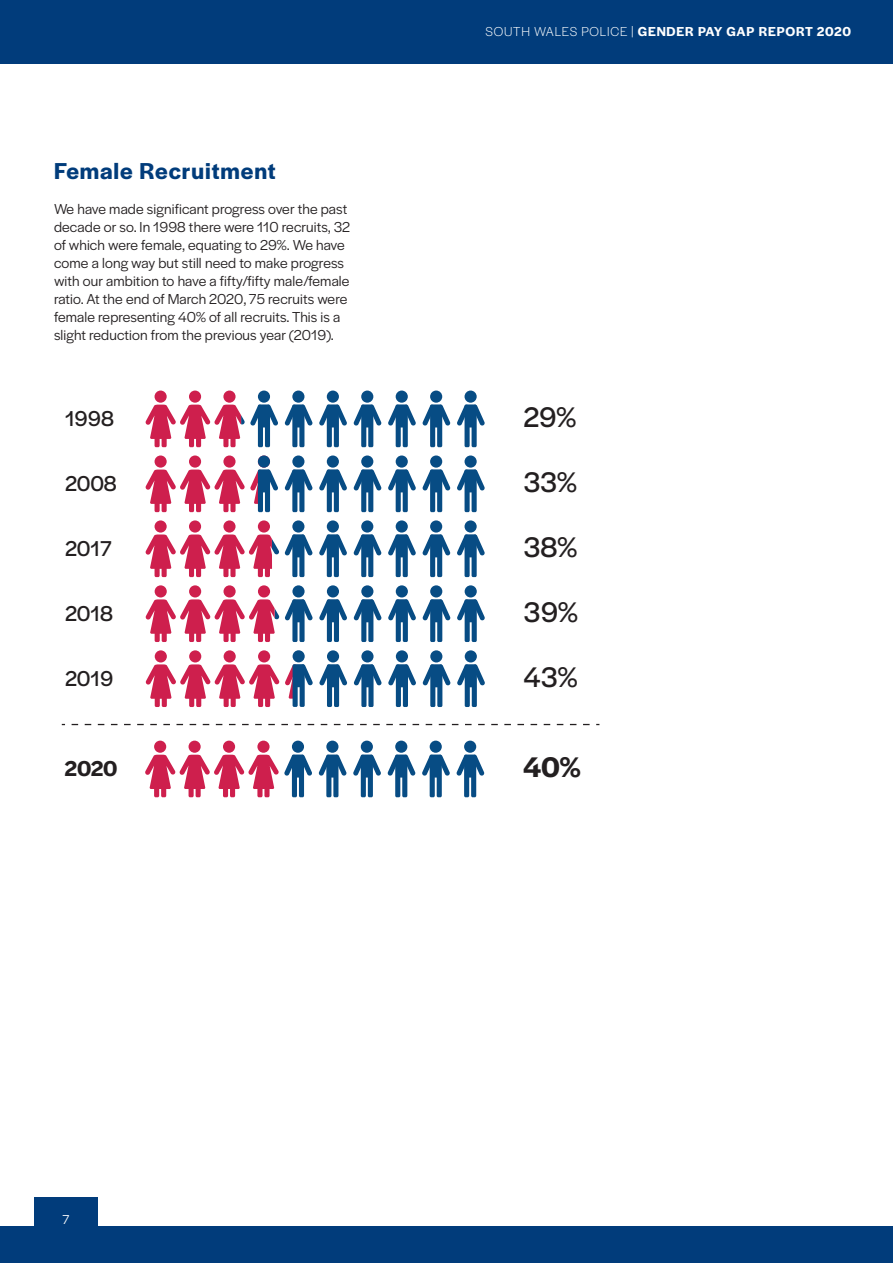
<style>
.page{position:relative;width:893px;height:1263px;background:#fff}
.page>*{position:absolute;margin:0;border:0;box-sizing:border-box;transform-origin:0 0}
.t1{font:29.55px/64.9px "Halyard Display";color:#231f20;text-align:justify}
.t2{font:600 29.55px "Halyard Display";color:#231f20}
.t3{font:600 24px "Halyard Display";letter-spacing:.04em;color:#013c7b}
.t4{font:22.35px "Halyard Display";color:#231f20}
.t5{font:600 22.35px "Halyard Display";color:#231f20}
.content{font:15px/18px "Halyard Display";letter-spacing:.01em;color:#231f20}
.t6{font:600 13.5px "Halyard Display";letter-spacing:.055em;color:#fff}
.t7{font:13.5px "Halyard Display";color:#fff}
.s1{font-weight:300}
</style>
<div class="page">
<div style="left:0;top:1226px;width:893px;height:37px;background:#013c7b"></div>
<div style="left:34px;top:1197px;width:64px;height:66px;background:#013c7b"></div>
<div style="left:0;top:0;width:893px;height:64px;background:#013c7b"></div>
<div style="left:293px;top:650px;width:12px;height:12px;background:#074c84;border-radius:50%"></div>
<svg style="left:285px;top:664px;width:28px;height:43px"></svg>
<div style="left:155px;top:391px;width:12px;height:12px;background:#ce1f4d;border-radius:50%"></div>
<div style="left:189px;top:391px;width:12px;height:12px;background:#ce1f4d;border-radius:50%"></div>
<div style="left:155px;top:455px;width:12px;height:13px;background:#ce1f4d;border-radius:50%"></div>
<div style="left:189px;top:455px;width:12px;height:13px;background:#ce1f4d;border-radius:50%"></div>
<svg style="left:223px;top:455px;width:13px;height:13px"></svg>
<div style="left:155px;top:520px;width:12px;height:13px;background:#ce1f4d;border-radius:50%"></div>
<div style="left:189px;top:520px;width:12px;height:13px;background:#ce1f4d;border-radius:50%"></div>
<svg style="left:223px;top:520px;width:13px;height:13px"></svg>
<div style="left:258px;top:520px;width:12px;height:13px;background:#ce1f4d;border-radius:50%"></div>
<div style="left:258px;top:391px;width:12px;height:12px;background:#074c84;border-radius:50%"></div>
<div style="left:292px;top:391px;width:12px;height:12px;background:#074c84;border-radius:50%"></div>
<svg style="left:284px;top:404px;width:29px;height:43px"></svg>
<div style="left:327px;top:391px;width:12px;height:12px;background:#074c84;border-radius:50%"></div>
<svg style="left:319px;top:404px;width:28px;height:43px"></svg>
<div style="left:361px;top:391px;width:12px;height:12px;background:#074c84;border-radius:50%"></div>
<svg style="left:353px;top:404px;width:29px;height:43px"></svg>
<div style="left:396px;top:391px;width:12px;height:12px;background:#074c84;border-radius:50%"></div>
<svg style="left:388px;top:404px;width:28px;height:43px"></svg>
<div style="left:430px;top:391px;width:12px;height:12px;background:#074c84;border-radius:50%"></div>
<svg style="left:422px;top:404px;width:29px;height:43px"></svg>
<div style="left:465px;top:391px;width:12px;height:12px;background:#074c84;border-radius:50%"></div>
<svg style="left:457px;top:404px;width:28px;height:43px"></svg>
<div style="left:258px;top:455px;width:12px;height:13px;background:#074c84;border-radius:50%"></div>
<svg style="left:145px;top:469px;width:133px;height:43px"></svg>
<div style="left:292px;top:455px;width:12px;height:13px;background:#074c84;border-radius:50%"></div>
<svg style="left:284px;top:469px;width:29px;height:43px"></svg>
<div style="left:327px;top:455px;width:12px;height:13px;background:#074c84;border-radius:50%"></div>
<svg style="left:319px;top:469px;width:28px;height:43px"></svg>
<div style="left:361px;top:455px;width:12px;height:13px;background:#074c84;border-radius:50%"></div>
<svg style="left:353px;top:469px;width:29px;height:43px"></svg>
<div style="left:396px;top:455px;width:12px;height:13px;background:#074c84;border-radius:50%"></div>
<svg style="left:388px;top:469px;width:28px;height:43px"></svg>
<div style="left:430px;top:455px;width:12px;height:13px;background:#074c84;border-radius:50%"></div>
<svg style="left:422px;top:469px;width:29px;height:43px"></svg>
<div style="left:465px;top:455px;width:12px;height:13px;background:#074c84;border-radius:50%"></div>
<svg style="left:457px;top:469px;width:28px;height:43px"></svg>
<div style="left:292px;top:520px;width:12px;height:13px;background:#074c84;border-radius:50%"></div>
<svg style="left:145px;top:534px;width:168px;height:43px"></svg>
<div style="left:327px;top:520px;width:12px;height:13px;background:#074c84;border-radius:50%"></div>
<svg style="left:319px;top:534px;width:28px;height:43px"></svg>
<div style="left:361px;top:520px;width:12px;height:13px;background:#074c84;border-radius:50%"></div>
<svg style="left:353px;top:534px;width:29px;height:43px"></svg>
<div style="left:396px;top:520px;width:12px;height:13px;background:#074c84;border-radius:50%"></div>
<svg style="left:388px;top:534px;width:28px;height:43px"></svg>
<div style="left:430px;top:520px;width:12px;height:13px;background:#074c84;border-radius:50%"></div>
<svg style="left:422px;top:534px;width:29px;height:43px"></svg>
<div style="left:465px;top:520px;width:12px;height:13px;background:#074c84;border-radius:50%"></div>
<svg style="left:457px;top:534px;width:28px;height:43px"></svg>
<svg style="left:145px;top:404px;width:133px;height:43px"></svg>
<div style="left:223px;top:391px;width:13px;height:12px;background:#ce1f4d;border-radius:50%"></div>
<div style="left:155px;top:585px;width:12px;height:12px;background:#ce1f4d;border-radius:50%"></div>
<div style="left:189px;top:585px;width:12px;height:12px;background:#ce1f4d;border-radius:50%"></div>
<div style="left:223px;top:585px;width:13px;height:12px;background:#ce1f4d;border-radius:50%"></div>
<svg style="left:145px;top:599px;width:134px;height:43px"></svg>
<div style="left:258px;top:585px;width:12px;height:12px;background:#ce1f4d;border-radius:50%"></div>
<div style="left:292px;top:585px;width:13px;height:12px;background:#074c84;border-radius:50%"></div>
<svg style="left:285px;top:599px;width:28px;height:43px"></svg>
<div style="left:327px;top:585px;width:12px;height:12px;background:#074c84;border-radius:50%"></div>
<svg style="left:319px;top:599px;width:28px;height:43px"></svg>
<div style="left:361px;top:585px;width:12px;height:12px;background:#074c84;border-radius:50%"></div>
<svg style="left:353px;top:599px;width:29px;height:43px"></svg>
<div style="left:396px;top:585px;width:12px;height:12px;background:#074c84;border-radius:50%"></div>
<svg style="left:388px;top:599px;width:28px;height:43px"></svg>
<div style="left:430px;top:585px;width:12px;height:12px;background:#074c84;border-radius:50%"></div>
<svg style="left:422px;top:599px;width:29px;height:43px"></svg>
<div style="left:465px;top:585px;width:12px;height:12px;background:#074c84;border-radius:50%"></div>
<svg style="left:457px;top:599px;width:28px;height:43px"></svg>
<div style="left:155px;top:650px;width:12px;height:12px;background:#ce1f4d;border-radius:50%"></div>
<div style="left:189px;top:650px;width:12px;height:12px;background:#ce1f4d;border-radius:50%"></div>
<div style="left:224px;top:650px;width:12px;height:12px;background:#ce1f4d;border-radius:50%"></div>
<svg style="left:145px;top:664px;width:134px;height:43px"></svg>
<div style="left:258px;top:650px;width:12px;height:12px;background:#ce1f4d;border-radius:50%"></div>
<div style="left:327px;top:650px;width:12px;height:12px;background:#074c84;border-radius:50%"></div>
<svg style="left:319px;top:664px;width:28px;height:43px"></svg>
<div style="left:361px;top:650px;width:13px;height:12px;background:#074c84;border-radius:50%"></div>
<svg style="left:354px;top:664px;width:28px;height:43px"></svg>
<div style="left:396px;top:650px;width:12px;height:12px;background:#074c84;border-radius:50%"></div>
<svg style="left:388px;top:664px;width:28px;height:43px"></svg>
<div style="left:430px;top:650px;width:12px;height:12px;background:#074c84;border-radius:50%"></div>
<svg style="left:422px;top:664px;width:29px;height:43px"></svg>
<div style="left:465px;top:650px;width:12px;height:12px;background:#074c84;border-radius:50%"></div>
<svg style="left:457px;top:664px;width:28px;height:43px"></svg>
<div style="left:154px;top:741px;width:12px;height:12px;background:#ce1f4d;border-radius:50%"></div>
<div style="left:189px;top:741px;width:12px;height:12px;background:#ce1f4d;border-radius:50%"></div>
<div style="left:223px;top:741px;width:12px;height:12px;background:#ce1f4d;border-radius:50%"></div>
<div style="left:257px;top:741px;width:13px;height:12px;background:#ce1f4d;border-radius:50%"></div>
<div style="left:292px;top:741px;width:12px;height:12px;background:#074c84;border-radius:50%"></div>
<svg style="left:145px;top:754px;width:167px;height:43px"></svg>
<div style="left:326px;top:741px;width:12px;height:12px;background:#074c84;border-radius:50%"></div>
<svg style="left:318px;top:754px;width:29px;height:43px"></svg>
<div style="left:361px;top:741px;width:12px;height:12px;background:#074c84;border-radius:50%"></div>
<svg style="left:353px;top:754px;width:28px;height:43px"></svg>
<div style="left:395px;top:741px;width:12px;height:12px;background:#074c84;border-radius:50%"></div>
<svg style="left:387px;top:754px;width:29px;height:43px"></svg>
<div style="left:430px;top:741px;width:12px;height:12px;background:#074c84;border-radius:50%"></div>
<svg style="left:422px;top:754px;width:28px;height:43px"></svg>
<div style="left:464px;top:741px;width:12px;height:12px;background:#074c84;border-radius:50%"></div>
<svg style="left:456px;top:754px;width:29px;height:43px"></svg>
<svg style="left:72px;top:724px;width:527px;height:1px"></svg>
<p class="t3" style="left:54px;top:154px;width:223px">Female Recruitment</p>
<p class="content" style="left:54px;top:199px;width:297px">We have made significant progress over the past decade or so. In 1998 there were 110 recruits, 32 of which were female, equating to 29%. We have come a long way but still need to make progress with our ambition to have a fifty/fifty male/female ratio. At the end of March 2020, 75 recruits were female representing 40% of all recruits. This is a slight reduction from the previous year (2019).</p>
<p class="t4" style="left:65px;top:403px;width:51px">1998</p>
<p class="t4" style="left:65px;top:468px;width:53px">2008</p>
<p class="t4" style="left:65px;top:533px;width:48px">2017</p>
<p class="t6" style="left:485px;top:22px;width:367px"><span class="s1">SOUTH WALES POLICE |</span> GENDER PAY GAP REPORT 2020</p>
<p class="t1" style="left:523px;top:383px;width:55px">29% 33% 38%</p>
<p class="t4" style="left:65px;top:598px;width:49px">2018</p>
<p class="t1" style="left:523px;top:578px;width:56px">39%</p>
<p class="t4" style="left:65px;top:663px;width:50px">2019</p>
<p class="t1" style="left:524px;top:643px;width:56px">43%</p>
<p class="t5" style="left:65px;top:753px;width:55px">2020</p>
<p class="t2" style="left:523px;top:746px;width:59px">40%</p>
<p class="t7" style="left:63px;top:1209px;width:8px">7</p>
</div>
